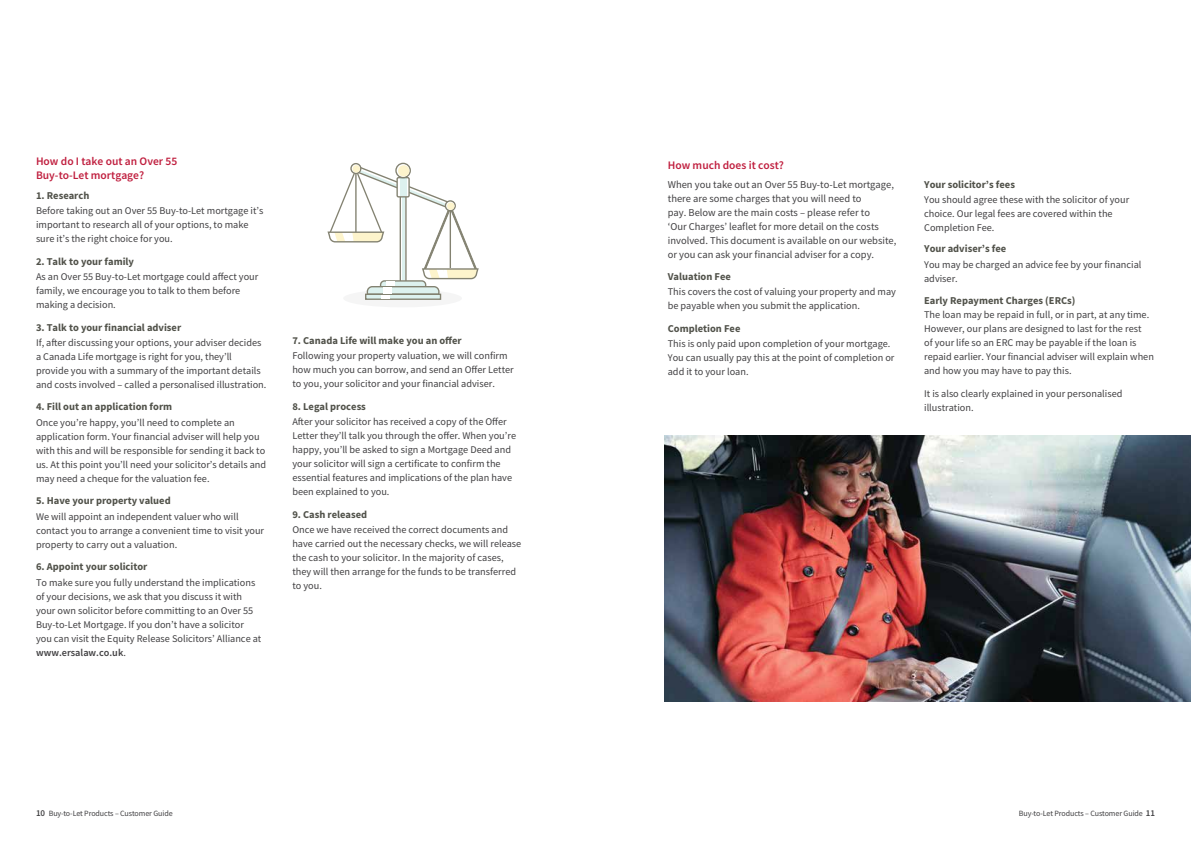
<style>
.page{position:relative;width:1191px;height:842px;background:#fff}
.page>*{position:absolute;margin:0;border:0;box-sizing:border-box;transform-origin:0 0}
.t1{font:600 11.5px/14px "Source Sans Pro";color:#c01f3f}
.t2{font:700 10.5px "Source Sans Pro";color:#51524a}
.t3{font:10.5px/14px "Source Sans Pro";color:#414042}
.t4{font:10.2px/14px "Source Sans Pro";color:#414042}
.t5{font:8px "Source Sans Pro";letter-spacing:-.01em;color:#414042}
.s1{font-weight:600}
.s2{font-weight:600;font-size:9px}
</style>
<div class="page">
<img style="left:665px;top:435px;width:526px;height:267px">
<div style="left:343px;top:289px;width:119px;height:18px;background:#f5f5f5;border-radius:50%"></div>
<div style="left:365px;top:294px;width:76px;height:6px;border:1px solid #838271"></div>
<svg style="left:327px;top:163px;width:152px;height:135px"></svg>
<div style="left:398px;top:165px;width:11px;height:12px;background:#fdf4cc;border-radius:50%"></div>
<div style="left:352px;top:165px;width:8px;height:8px;background:#fdf4cc;border-radius:50%"></div>
<div style="left:447px;top:202px;width:7px;height:8px;background:#fdf4cc;border-radius:50%"></div>
<p class="t1" style="left:36px;top:154px;width:143px">How do I take out an Over 55<br>Buy-to-Let mortgage?</p>
<p class="t2" style="left:36px;top:188px;width:55px">1. Research</p>
<p class="t4" style="left:36px;top:204px;width:229px">Before taking out an Over 55 Buy-to-Let mortgage it’s important to research all of your options, to make sure it’s the right choice for you.</p>
<p class="t2" style="left:36px;top:254px;width:99px">2. Talk to your family</p>
<p class="t4" style="left:36px;top:270px;width:224px">As an Over 55 Buy-to-Let mortgage could affect your family, we encourage you to talk to them before making a decision.</p>
<p class="t2" style="left:36px;top:320px;width:147px">3. Talk to your financial adviser</p>
<p class="t4" style="left:36px;top:335px;width:232px">If, after discussing your options, your adviser decides a Canada Life mortgage is right for you, they’ll provide you with a summary of the important details and costs involved – called a personalised illustration.</p>
<p class="t2" style="left:36px;top:400px;width:138px">4. Fill out an application form</p>
<p class="t4" style="left:36px;top:415px;width:232px">Once you’re happy, you’ll need to complete an application form. Your financial adviser will help you with this and will be responsible for sending it back to us. At this point you’ll need your solicitor’s details and may need a cheque for the valuation fee.</p>
<p class="t2" style="left:36px;top:494px;width:136px">5. Have your property valued</p>
<p class="t4" style="left:36px;top:509px;width:230px">We will appoint an independent valuer who will contact you to arrange a convenient time to visit your property to carry out a valuation.</p>
<p class="t2" style="left:36px;top:560px;width:113px">6. Appoint your solicitor</p>
<p class="t4" style="left:36px;top:575px;width:227px">To make sure you fully understand the implications of your decisions, we ask that you discuss it with your own solicitor before committing to an Over 55<br>Buy-to-Let Mortgage. If you don’t have a solicitor you can visit the Equity Release Solicitors’ Alliance at <span class="s1">www.ersalaw.co.uk</span>.</p>
<p class="t2" style="left:292px;top:333px;width:171px">7. Canada Life will make you an offer</p>
<p class="t4" style="left:292px;top:349px;width:223px">Following your property valuation, we will confirm how much you can borrow, and send an Offer Letter to you, your solicitor and your financial adviser.</p>
<p class="t2" style="left:292px;top:399px;width:75px">8. Legal process</p>
<p class="t4" style="left:292px;top:415px;width:225px">After your solicitor has received a copy of the Offer Letter they’ll talk you through the offer. When you’re happy, you’ll be asked to sign a Mortgage Deed and your solicitor will sign a certificate to confirm the essential features and implications of the plan have been explained to you.</p>
<p class="t2" style="left:292px;top:507px;width:76px">9. Cash released</p>
<p class="t4" style="left:292px;top:522px;width:230px">Once we have received the correct documents and have carried out the necessary checks, we will release the cash to your solicitor. In the majority of cases, they will then arrange for the funds to be transferred to you.</p>
<p class="t1" style="left:668px;top:158px;width:118px">How much does it cost?</p>
<p class="t3" style="left:668px;top:177px;width:230px">When you take out an Over 55 Buy-to-Let mortgage, there are some charges that you will need to<br>pay. Below are the main costs – please refer to<br>‘Our Charges’ leaflet for more detail on the costs involved. This document is available on our website, or you can ask your financial adviser for a copy.</p>
<p class="t2" style="left:668px;top:269px;width:65px">Valuation Fee</p>
<p class="t4" style="left:668px;top:285px;width:230px">This covers the cost of valuing your property and may be payable when you submit the application.</p>
<p class="t2" style="left:668px;top:321px;width:74px">Completion Fee</p>
<p class="t4" style="left:668px;top:337px;width:228px">This is only paid upon completion of your mortgage.<br>You can usually pay this at the point of completion or add it to your loan.</p>
<p class="t2" style="left:924px;top:177px;width:92px">Your solicitor’s fees</p>
<p class="t4" style="left:924px;top:193px;width:207px">You should agree these with the solicitor of your choice. Our legal fees are covered within the<br>Completion Fee.</p>
<p class="t2" style="left:924px;top:242px;width:84px">Your adviser’s fee</p>
<p class="t4" style="left:924px;top:257px;width:219px">You may be charged an advice fee by your financial adviser.</p>
<p class="t2" style="left:924px;top:294px;width:153px">Early Repayment Charges (ERCs)</p>
<p class="t4" style="left:924px;top:308px;width:231px">The loan may be repaid in full, or in part, at any time.<br>However, our plans are designed to last for the rest<br>of your life so an ERC may be payable if the loan is repaid earlier. Your financial adviser will explain when and how you may have to pay this.</p>
<p class="t4" style="left:924px;top:386px;width:200px">It is also clearly explained in your personalised illustration.</p>
<p class="t5" style="left:36px;top:808px;width:138px"><span class="s2">10</span> Buy-to-Let Products – Customer Guide</p>
<p class="t5" style="left:1018px;top:808px;width:138px">Buy-to-Let Products – Customer Guide <span class="s2">11</span></p>
</div>
